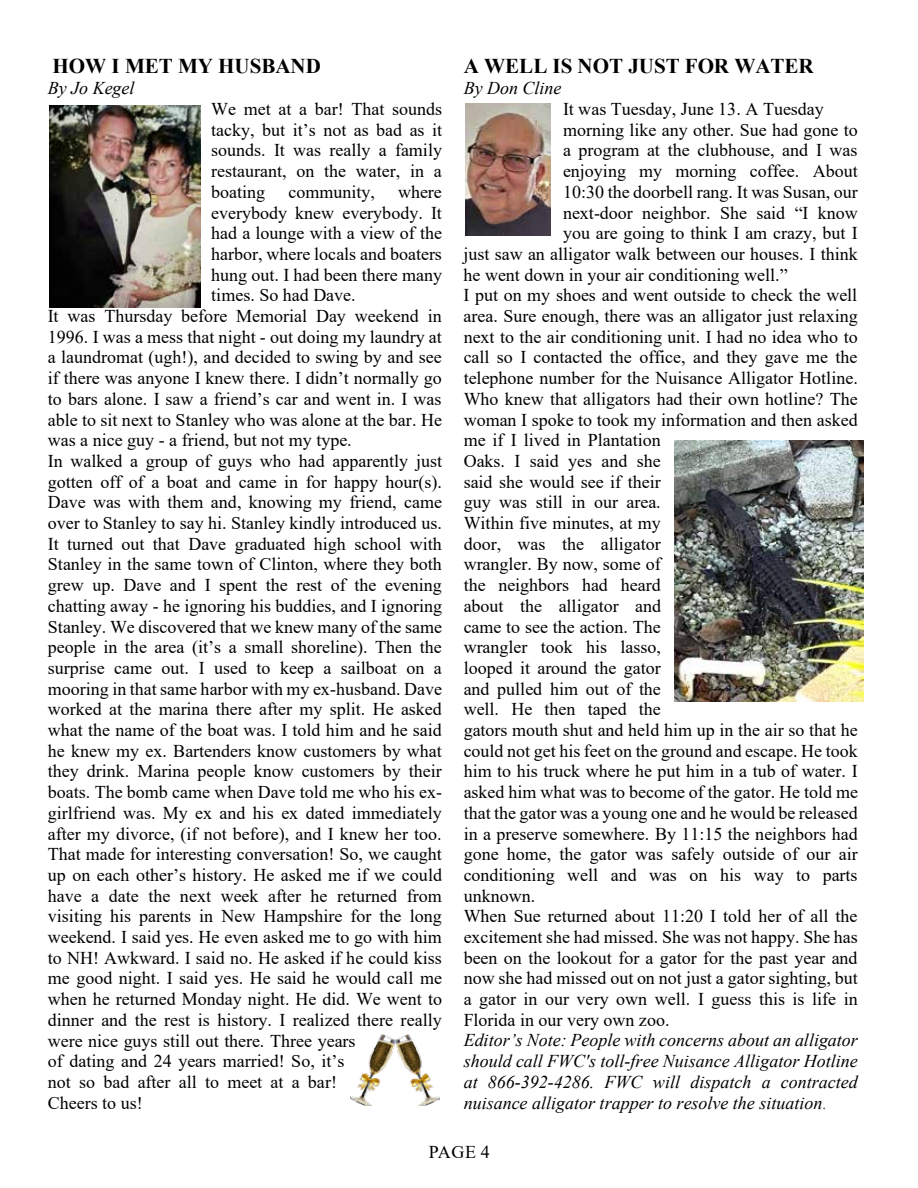
<style>
.page{position:relative;width:918px;height:1188px;background:#fff}
.page>*{position:absolute;margin:0;border:0;box-sizing:border-box;transform-origin:0 0}
.t1{font:700 21px "Times New Roman";color:#000}
.t2{font:18px/20.7px "Times New Roman";color:#000;text-align:justify}
.t3{font:italic 18px/20.7px "Times New Roman";color:#000;text-align:justify}
.s1{color:#4d5156}
</style>
<div class="page">
<img style="left:351px;top:1034px;width:89px;height:72px">
<img style="left:50px;top:106px;width:151px;height:201px">
<img style="left:466px;top:103px;width:85px;height:132px">
<img style="left:674px;top:441px;width:189px;height:260px">
<p class="t1" style="left:53px;top:51px;width:270px">HOW I MET MY HUSBAND</p>
<p class="t3" style="left:48px;top:78px;width:88px">By Jo Kegel</p>
<p class="t2" style="left:211px;top:98px;width:232px">We met at a bar! That sounds tacky, but it’s not as bad as it sounds. It was really a family restaurant, on the water, in a boating</p>
<p class="t2" style="left:288px;top:181px;width:88px">community,</p>
<p class="t2" style="left:398px;top:181px;width:45px">where</p>
<p class="t2" style="left:211px;top:202px;width:232px">everybody knew everybody. It</p>
<p class="t2" style="left:211px;top:222px;width:232px">had a lounge with a view of the</p>
<p class="t2" style="left:211px;top:243px;width:232px">harbor, where locals and boaters</p>
<p class="t2" style="left:211px;top:264px;width:232px">hung out. I had been there many</p>
<p class="t2" style="left:211px;top:284px;width:146px">times. So had Dave.</p>
<p class="t2" style="left:48px;top:305px;width:395px">It was Thursday before Memorial Day weekend in</p>
<p class="t2" style="left:48px;top:326px;width:395px">1996. I was a mess that night - out doing my laundry at</p>
<p class="t2" style="left:48px;top:346px;width:395px">a laundromat (ugh!), and decided to swing by and see</p>
<p class="t2" style="left:48px;top:367px;width:396px">if there was anyone I knew there. I didn’t normally go</p>
<p class="t2" style="left:48px;top:388px;width:395px">to bars alone. I saw a friend’s car and went in. I was</p>
<p class="t2" style="left:48px;top:409px;width:396px">able to sit next to Stanley who was alone at the bar. He</p>
<p class="t2" style="left:48px;top:429px;width:305px">was a nice guy - a friend, but not my type.</p>
<p class="t2" style="left:48px;top:450px;width:396px">In walked a group of guys who had apparently just</p>
<p class="t2" style="left:48px;top:471px;width:396px">gotten off of a boat and came in for happy hour(s).</p>
<p class="t2" style="left:48px;top:491px;width:396px">Dave was with them and, knowing my friend, came</p>
<p class="t2" style="left:48px;top:512px;width:396px">over to Stanley to say hi. Stanley kindly introduced us.</p>
<p class="t2" style="left:48px;top:533px;width:395px">It turned out that Dave graduated high school with</p>
<p class="t2" style="left:48px;top:553px;width:395px">Stanley in the same town of Clinton, where they both</p>
<p class="t2" style="left:48px;top:574px;width:395px">grew up. Dave and I spent the rest of the evening</p>
<p class="t2" style="left:48px;top:595px;width:396px">chatting away - he ignoring his buddies, and I ignoring</p>
<p class="t2" style="left:48px;top:616px;width:396px">Stanley. We discovered that we knew many of the same</p>
<p class="t2" style="left:48px;top:636px;width:395px">people in the area (it’s a small shoreline). Then the</p>
<p class="t2" style="left:48px;top:657px;width:395px">surprise came out. I used to keep a sailboat on a</p>
<p class="t2" style="left:48px;top:678px;width:396px">mooring in that same harbor with my ex-husband. Dave</p>
<p class="t2" style="left:48px;top:698px;width:395px">worked at the marina there after my split. He asked</p>
<p class="t2" style="left:48px;top:719px;width:395px">what the name of the boat was. I told him and he said</p>
<p class="t2" style="left:48px;top:740px;width:395px">he knew my ex. Bartenders know customers by what</p>
<p class="t2" style="left:48px;top:760px;width:395px">they drink. Marina people know customers by their</p>
<p class="t2" style="left:48px;top:781px;width:396px">boats. The bomb came when Dave told me who his ex-</p>
<p class="t2" style="left:48px;top:802px;width:395px">girlfriend was. My ex and his ex dated immediately</p>
<p class="t2" style="left:48px;top:823px;width:395px">after my divorce, (if not before), and I knew her too.</p>
<p class="t2" style="left:48px;top:843px;width:396px">That made for interesting conversation! So, we caught</p>
<p class="t2" style="left:48px;top:864px;width:396px">up on each other’s history. He asked me if we could</p>
<p class="t2" style="left:48px;top:885px;width:395px">have a date the next week after he returned from</p>
<p class="t2" style="left:48px;top:905px;width:395px">visiting his parents in New Hampshire for the long</p>
<p class="t2" style="left:48px;top:926px;width:395px">weekend. I said yes. He even asked me to go with him</p>
<p class="t2" style="left:48px;top:947px;width:395px">to NH! Awkward. I said no. He asked if he could kiss</p>
<p class="t2" style="left:48px;top:967px;width:396px">me good night. I said yes. He said he would call me</p>
<p class="t2" style="left:48px;top:988px;width:396px">when he returned Monday night. He did. We went to</p>
<p class="t2" style="left:48px;top:1009px;width:395px">dinner and the rest is history. I realized there really</p>
<p class="t2" style="left:48px;top:1030px;width:309px">were nice guys still out there. Three years</p>
<p class="t2" style="left:48px;top:1050px;width:298px">of dating and 24 years married! So, it’s</p>
<p class="t2" style="left:48px;top:1071px;width:291px">not so bad after all to meet at a bar!</p>
<p class="t2" style="left:48px;top:1092px;width:96px">Cheers to us!</p>
<p class="t1" style="left:464px;top:51px;width:352px">A WELL IS NOT JUST FOR WATER</p>
<p class="t3" style="left:464px;top:78px;width:99px">By Don Cline</p>
<p class="t2" style="left:563px;top:98px;width:262px">It was Tuesday, June 13. A Tuesday</p>
<p class="t2" style="left:563px;top:119px;width:296px">morning like any other. Sue had gone to</p>
<p class="t2" style="left:563px;top:140px;width:296px">a program at the clubhouse, and I was</p>
<p class="t2" style="left:563px;top:160px;width:296px">enjoying my morning coffee. About</p>
<p class="t2" style="left:563px;top:181px;width:296px">10:30 the doorbell rang. It was Susan, our</p>
<p class="t2" style="left:563px;top:202px;width:296px">next-door neighbor. She said “I know</p>
<p class="t2" style="left:563px;top:222px;width:296px">you are going to think I am crazy, but I</p>
<p class="t2" style="left:464px;top:243px;width:396px">just saw an alligator walk between our houses. I think</p>
<p class="t2" style="left:464px;top:264px;width:326px">he went down in your air conditioning well.”</p>
<p class="t2" style="left:464px;top:284px;width:395px">I put on my shoes and went outside to check the well</p>
<p class="t2" style="left:464px;top:305px;width:396px">area. Sure enough, there was an alligator just relaxing</p>
<p class="t2" style="left:464px;top:326px;width:396px">next to the air conditioning unit. I had no idea who to</p>
<p class="t2" style="left:464px;top:346px;width:395px">call so I contacted the office, and they gave me the</p>
<p class="t2" style="left:464px;top:367px;width:396px">telephone number for the Nuisance Alligator Hotline.</p>
<p class="t2" style="left:464px;top:388px;width:396px">Who knew that alligators had their own hotline? The</p>
<p class="t2" style="left:464px;top:409px;width:396px">woman I spoke to took my information and then asked</p>
<p class="t2" style="left:464px;top:429px;width:199px">me if I lived in Plantation</p>
<p class="t2" style="left:464px;top:450px;width:199px">Oaks. I said yes and she</p>
<p class="t2" style="left:464px;top:471px;width:199px">said she would see if their</p>
<p class="t2" style="left:464px;top:491px;width:199px">guy was still in our area.</p>
<p class="t2" style="left:464px;top:512px;width:199px">Within five minutes, at my</p>
<p class="t2" style="left:464px;top:533px;width:199px">door, was the alligator</p>
<p class="t2" style="left:464px;top:553px;width:199px">wrangler. By now, some of</p>
<p class="t2" style="left:464px;top:574px;width:199px">the neighbors had heard</p>
<p class="t2" style="left:464px;top:595px;width:199px">about the alligator and</p>
<p class="t2" style="left:464px;top:616px;width:199px">came to see the action. The</p>
<p class="t2" style="left:464px;top:636px;width:199px">wrangler took his lasso,</p>
<p class="t2" style="left:464px;top:657px;width:199px">looped it around the gator</p>
<p class="t2" style="left:464px;top:678px;width:199px">and pulled him out of the</p>
<p class="t2" style="left:464px;top:698px;width:199px">well. He then taped the</p>
<p class="t2" style="left:464px;top:719px;width:396px">gators mouth shut and held him up in the air so that he</p>
<p class="t2" style="left:464px;top:740px;width:396px">could not get his feet on the ground and escape. He took</p>
<p class="t2" style="left:464px;top:760px;width:396px">him to his truck where he put him in a tub of water. I</p>
<p class="t2" style="left:464px;top:781px;width:396px">asked him what was to become of the gator. He told me</p>
<p class="t2" style="left:464px;top:802px;width:396px">that the gator was a young one and he would be released</p>
<p class="t2" style="left:464px;top:823px;width:396px">in a preserve somewhere. By 11:15 the neighbors had</p>
<p class="t2" style="left:464px;top:843px;width:395px">gone home, the gator was safely outside of our air</p>
<p class="t2" style="left:464px;top:864px;width:395px">conditioning well and was on his way to parts</p>
<p class="t2" style="left:464px;top:885px;width:73px">unknown.</p>
<p class="t2" style="left:464px;top:905px;width:395px">When Sue returned about 11:20 I told her of all the</p>
<p class="t2" style="left:464px;top:926px;width:396px">excitement she had missed. She was not happy. She has</p>
<p class="t2" style="left:464px;top:947px;width:395px">been on the lookout for a gator for the past year and</p>
<p class="t2" style="left:464px;top:967px;width:396px">now she had missed out on not just a gator sighting, but</p>
<p class="t2" style="left:464px;top:988px;width:396px">a gator in our very own well. I guess this is life in</p>
<p class="t2" style="left:464px;top:1009px;width:207px">Florida in our very own zoo.</p>
<p class="t3" style="left:464px;top:1030px;width:396px">Editor’s Note: People with concerns about an alligator should call FWC's toll-free Nuisance Alligator Hotline at 866-392-4286. FWC will dispatch a contracted nuisance alligator trapper to resolve the situation<span class="s1">.</span></p>
<p class="t2" style="left:429px;top:1141px;width:63px">PAGE 4</p>
</div>
